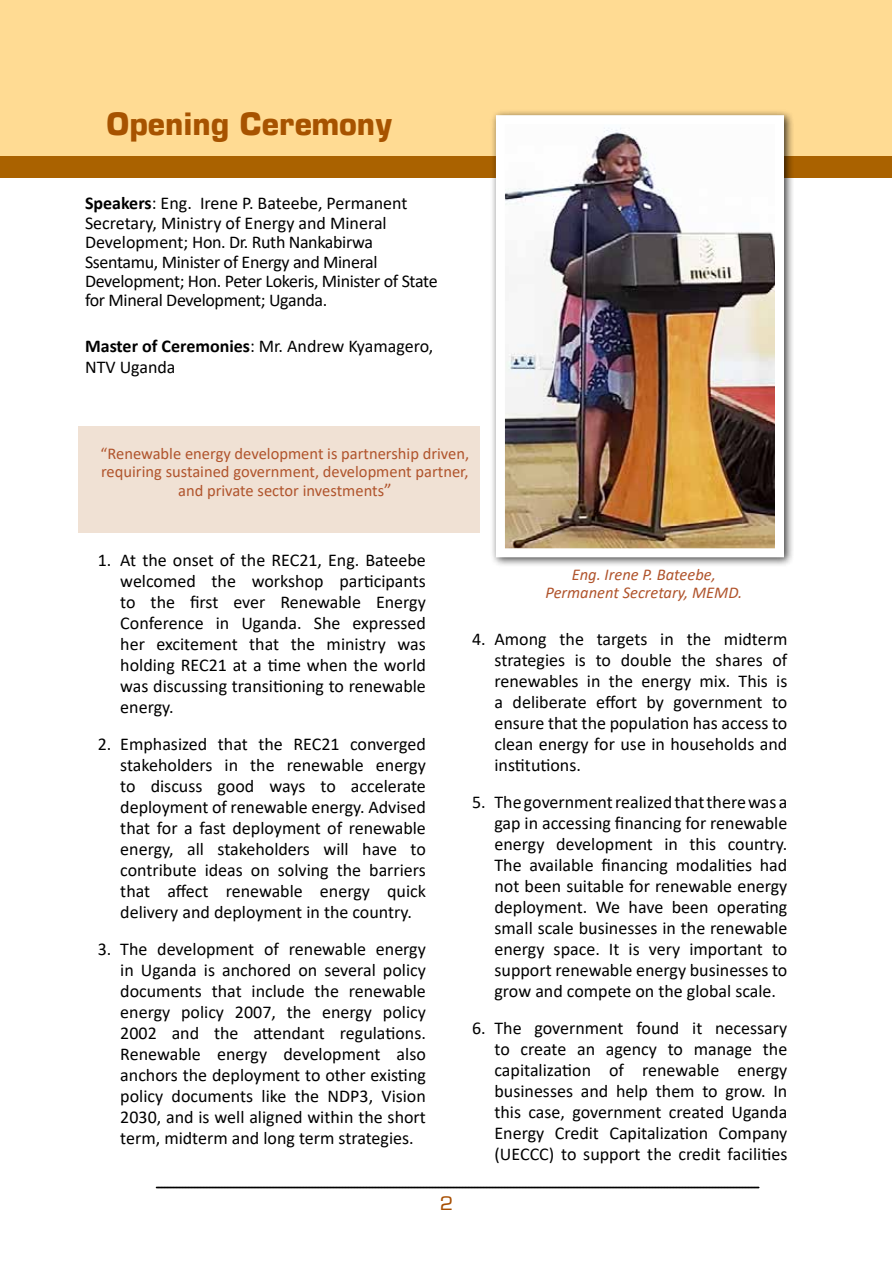
<style>
.page{position:relative;width:893px;height:1263px;background:#fff}
.page>*{position:absolute;margin:0;border:0;box-sizing:border-box;transform-origin:0 0}
.t1{font:700 30px "Microstyle";color:#a75300}
.t2{font:18px/21px "Calibri";color:#000;text-align:justify}
.t3{font:18px/19.4px "Calibri";letter-spacing:-.02em;color:#000}
.t4{font:18px "Microstyle";color:#a74e01;scale:1.1 1}
.t5{font:16.5px/17.9px "Calibri";color:#b0542c}
.t6{font:italic 16.5px/17.9px "Calibri";color:#b0542c;text-align:center}
.s1{font-weight:700}
.s2{font-size:18px}
</style>
<div class="page">
<svg style="left:156px;top:1187px;width:603px;height:1px"></svg>
<div style="left:79px;top:426px;width:401px;height:107px;background:#f0e1d4"></div>
<div style="left:1px;top:1px;width:891px;height:170px;background:#ffdb93"></div>
<div style="left:1px;top:156px;width:891px;height:22px;background:#aa6200"></div>
<div style="left:490px;top:109px;width:304px;height:458px;background:#000;opacity:.75"></div>
<img style="left:506px;top:125px;width:268px;height:422px">
<div style="left:496px;top:115px;width:288px;height:442px;border:9px solid #fff"></div>
<h1 class="t1" style="left:106px;top:105px;width:288px">Opening Ceremony</h1>
<p class="t3" style="left:85px;top:193px;width:354px"><span class="s1">Speakers</span>: Eng. Irene P. Bateebe, Permanent Secretary, Ministry of Energy and Mineral Development; Hon. Dr. Ruth Nankabirwa Ssentamu, Minister of Energy and Mineral Development; Hon. Peter Lokeris, Minister of State for Mineral Development; Uganda.</p>
<p class="t2" style="left:85px;top:335px;width:350px;line-height:21.6px"><span class="s1">Master of Ceremonies</span>: Mr. Andrew Kyamagero,<br>NTV Uganda</p>
<p class="t5" style="left:101px;top:444px;width:370px">“Renewable energy development is partnership driven, requiring sustained government, development partner,</p>
<p class="t5" style="left:178px;top:481px;width:215px">and private sector investments<span class="s2">”</span></p>
<p class="t2" style="left:120px;top:549px;width:307px;text-indent:-22px">1. At the onset of the REC21, Eng. Bateebe welcomed the workshop participants to the first ever Renewable Energy Conference in Uganda. She expressed her excitement that the ministry was holding REC21 at a time when the world was discussing transitioning to renewable energy.</p>
<p class="t2" style="left:120px;top:733px;width:307px;text-indent:-22px">2. Emphasized that the REC21 converged stakeholders in the renewable energy to discuss good ways to accelerate deployment of renewable energy. Advised that for a fast deployment of renewable energy, all stakeholders will have to contribute ideas on solving the barriers that affect renewable energy quick delivery and deployment in the country.</p>
<p class="t2" style="left:120px;top:938px;width:307px;text-indent:-22px">3. The development of renewable energy in Uganda is anchored on several policy documents that include the renewable energy policy 2007, the energy policy 2002 and the attendant regulations.<br>Renewable energy development also anchors the deployment to other existing policy documents like the NDP3, Vision 2030, and is well aligned within the short term, midterm and long term strategies.</p>
<p class="t4" style="left:440px;top:1192px;width:14px">2</p>
<p class="t6" style="left:545px;top:565px;width:198px">Eng. Irene P. Bateebe,<br>Permanent Secretary, MEMD.</p>
<p class="t2" style="left:494px;top:628px;width:294px;text-indent:-22px">4. Among the targets in the midterm strategies is to double the shares of renewables in the energy mix. This is a deliberate effort by government to ensure that the population has access to clean energy for use in households and institutions.</p>
<p class="t2" style="left:494px;top:791px;width:294px;text-indent:-22px">5. The government realized that there was a gap in accessing financing for renewable energy development in this country.<br>The available financing modalities had not been suitable for renewable energy deployment. We have been operating small scale businesses in the renewable energy space. It is very important to support renewable energy businesses to grow and compete on the global scale.</p>
<p class="t2" style="left:494px;top:1017px;width:294px;text-indent:-22px">6. The government found it necessary to create an agency to manage the capitalization of renewable energy businesses and help them to grow. In this case, government created Uganda Energy Credit Capitalization Company (UECCC) to support the credit facilities</p>
</div>
